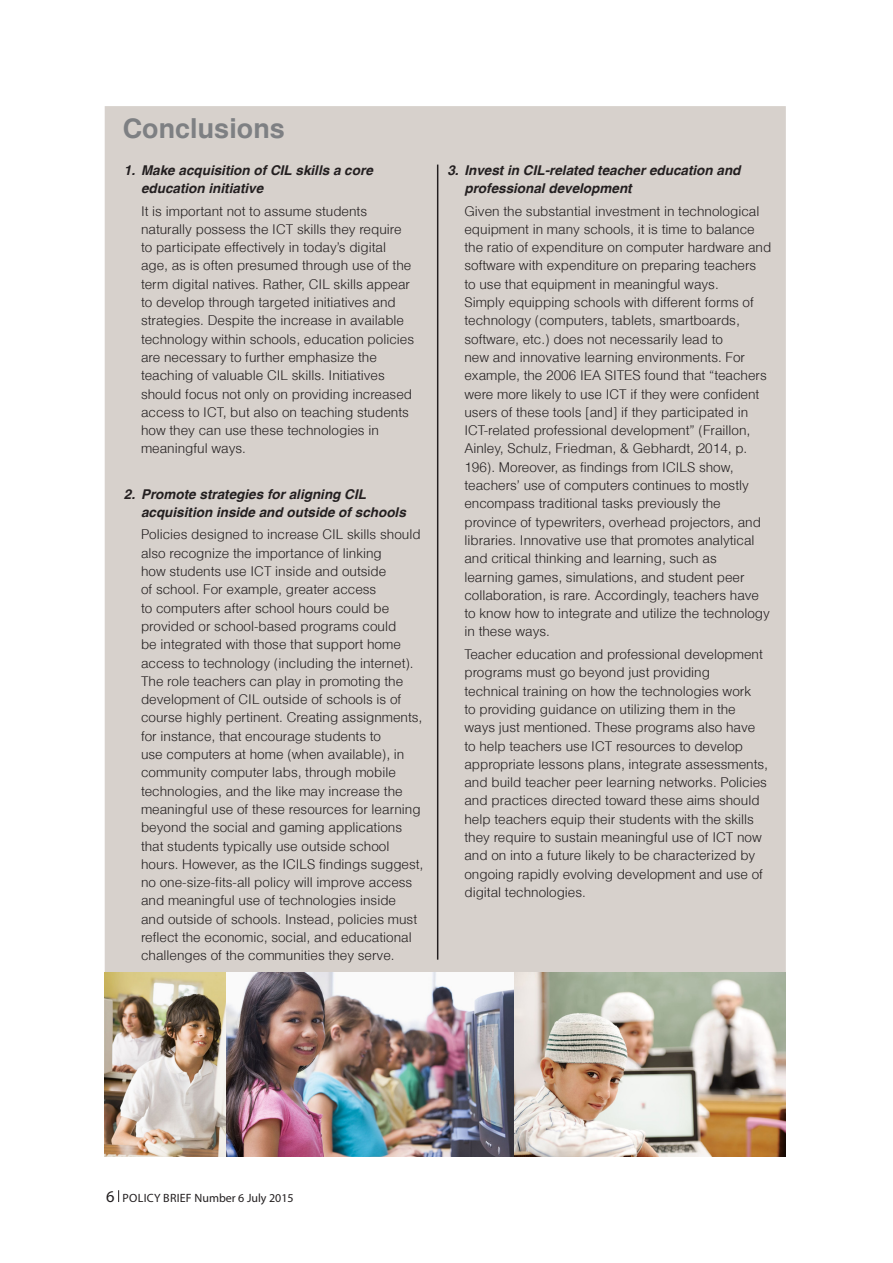
<style>
.page{position:relative;width:893px;height:1263px;background:#fff}
.page>*{position:absolute;margin:0;border:0;box-sizing:border-box;transform-origin:0 0}
.Text_N{font:700 27px "Helvetica";color:#7e8083}
.List{font:300 13.5px/18.3px "Helvetica";color:#231f20}
.List-2{font:italic 700 13.5px/18.3px "Helvetica";color:#231f20}
.Text{font:12px "Myriad Pro";color:#231f20}
.s1{font-size:16.5px}
</style>
<div class="page">
<svg style="left:118px;top:1190px;width:1px;height:12px"></svg>
<div style="left:105px;top:106px;width:681px;height:866px;background:#d7d1cc"></div>
<hr style="left:437px;top:165px;width:1px;height:795px;background:#231f20">
<img style="left:105px;top:972px;width:681px;height:185px">
<p class="Text_N" style="left:123px;top:113px;width:164px">Conclusions</p>
<p class="List-2" style="left:141px;top:161px;width:233px;text-indent:-17px">1. Make acquisition of CIL skills a core education initiative</p>
<p class="List" style="left:141px;top:201px;width:275px">It is important not to assume students naturally possess the ICT skills they require to participate effectively in today’s digital age, as is often presumed through use of the term digital natives. Rather, CIL skills appear to develop through targeted initiatives and strategies. Despite the increase in available technology within schools, education policies are necessary to further emphasize the teaching of valuable CIL skills. Initiatives should focus not only on providing increased access to ICT, but also on teaching students how they can use these technologies in meaningful ways.</p>
<p class="List-2" style="left:141px;top:485px;width:266px;text-indent:-17px">2. Promote strategies for aligning CIL acquisition inside and outside of schools</p>
<p class="List" style="left:141px;top:525px;width:284px">Policies designed to increase CIL skills should also recognize the importance of linking<br>how students use ICT inside and outside<br>of school. For example, greater access<br>to computers after school hours could be provided or school-based programs could<br>be integrated with those that support home access to technology (including the internet).<br>The role teachers can play in promoting the development of CIL outside of schools is of course highly pertinent. Creating assignments, for instance, that encourage students to<br>use computers at home (when available), in community computer labs, through mobile technologies, and the like may increase the meaningful use of these resources for learning beyond the social and gaming applications that students typically use outside school hours. However, as the ICILS findings suggest, no one-size-fits-all policy will improve access and meaningful use of technologies inside<br>and outside of schools. Instead, policies must reflect the economic, social, and educational challenges of the communities they serve.</p>
<p class="List-2" style="left:464px;top:161px;width:278px;text-indent:-17px">3. Invest in CIL-related teacher education and professional development</p>
<p class="List" style="left:464px;top:201px;width:308px">Given the substantial investment in technological equipment in many schools, it is time to balance the ratio of expenditure on computer hardware and software with expenditure on preparing teachers<br>to use that equipment in meaningful ways.<br>Simply equipping schools with different forms of technology (computers, tablets, smartboards, software, etc.) does not necessarily lead to<br>new and innovative learning environments. For example, the 2006 IEA SITES found that “teachers were more likely to use ICT if they were confident users of these tools [and] if they participated in ICT-related professional development” (Fraillon, Ainley, Schulz, Friedman, &amp; Gebhardt, 2014, p.<br>196). Moreover, as findings from ICILS show, teachers’ use of computers continues to mostly encompass traditional tasks previously the province of typewriters, overhead projectors, and libraries. Innovative use that promotes analytical and critical thinking and learning, such as<br>learning games, simulations, and student peer collaboration, is rare. Accordingly, teachers have to know how to integrate and utilize the technology in these ways.</p>
<p class="List" style="left:464px;top:645px;width:305px">Teacher education and professional development programs must go beyond just providing technical training on how the technologies work<br>to providing guidance on utilizing them in the ways just mentioned. These programs also have to help teachers use ICT resources to develop appropriate lessons plans, integrate assessments, and build teacher peer learning networks. Policies and practices directed toward these aims should help teachers equip their students with the skills they require to sustain meaningful use of ICT now and on into a future likely to be characterized by ongoing rapidly evolving development and use of digital technologies.</p>
<p class="Text" style="left:106px;top:1190px;width:189px"><span class="s1">6</span> POLICY BRIEF Number 6 July 2015</p>
</div>
